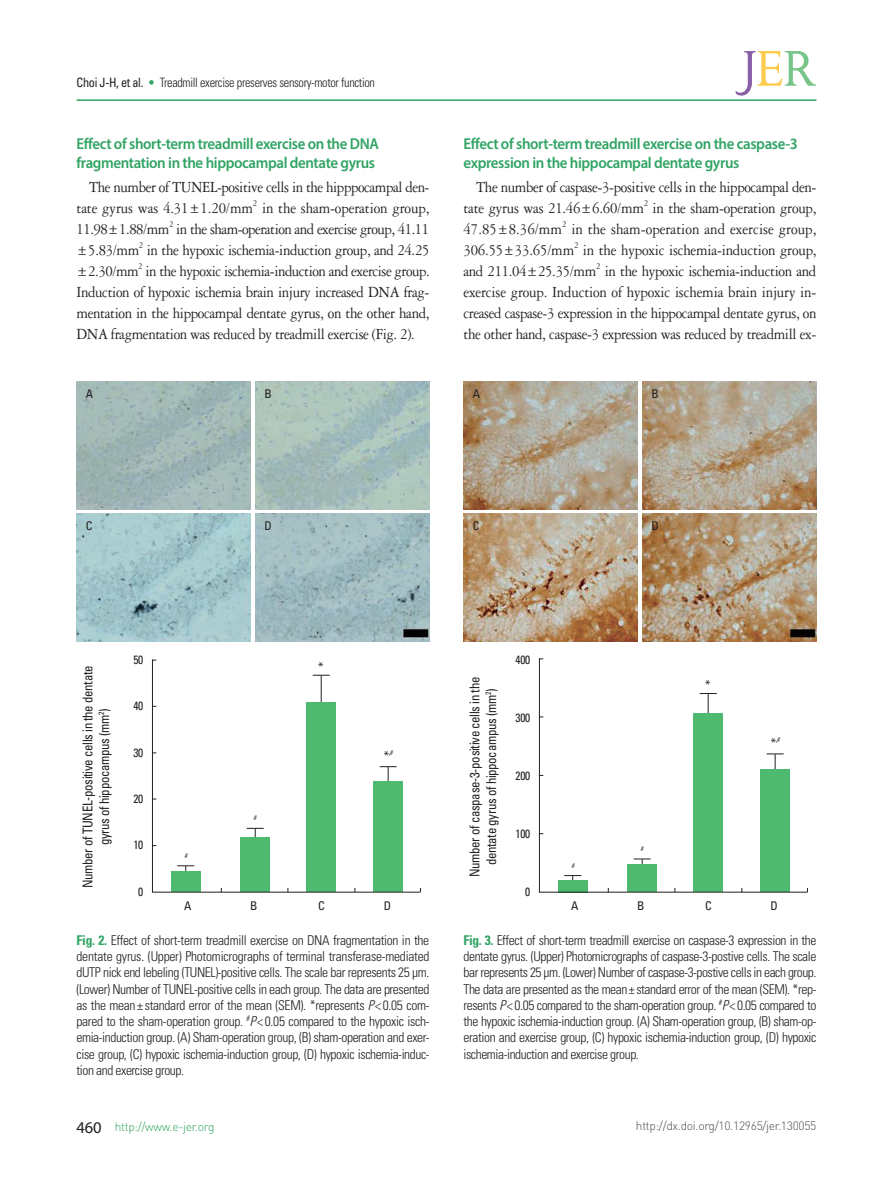
<style>
.page{position:relative;width:893px;height:1191px;background:#fff}
.page>*{position:absolute;margin:0;border:0;box-sizing:border-box;transform-origin:0 0}
.본문_영문{font:16.5px/21px "Garamond 3 LT Std";letter-spacing:-.025em;color:#231f20;text-align:justify;scale:.9 1}
.본문_중제목{font:600 15.75px/18.9px "Myriad Pro";letter-spacing:-.025em;color:#30a463;scale:.95 1}
.표제목_그림설명{font:300 condensed 13.5px/16.2px "Univers LT Std";letter-spacing:-.03em;color:#231f20;text-align:justify}
.하시라{font:condensed 13.5px/16.6px "Univers LT Std";letter-spacing:-.025em;color:#231f20;text-align:center;scale:.95 1}
.t1{font:300 condensed 12.9px "Univers LT Std";letter-spacing:-.025em;color:#231f20;scale:.95 1}
.t2{font:300 12px "DIN Pro";letter-spacing:-.025em;color:#4b4c4d}
.하시라-2{font:condensed 12px "Univers LT Std";letter-spacing:-.025em;color:#231f20;scale:.95 1}
.t3{font:300 12px "DIN Pro";letter-spacing:-.025em;color:#30a463}
.그림지문{font:condensed 12px "Univers LT Std";color:#231f20}
.그림지문-2{font:condensed 7.05px "Univers LT Std";color:#231f20}
.s1{font-weight:400}
.s2{color:#30a463}
.s3{font-family:"Minion Pro";font-size:15.3px}
.s4{font-size:12px}
.s5{font-weight:700;color:#30a463}
.s6{font-style:italic}
.s7{font-family:"Myriad Pro";font-weight:400;font-size:16.5px;color:#231f20}
</style>
<div class="page">
<hr style="left:77px;top:99px;width:739px;height:2px;background:#30a463">
<svg style="left:736px;top:51px;width:80px;height:45px"></svg>
<svg style="left:152px;top:659px;width:269px;height:234px"></svg>
<img style="left:77px;top:382px;width:174px;height:127px">
<img style="left:77px;top:513px;width:174px;height:128px">
<img style="left:255px;top:382px;width:174px;height:127px">
<img style="left:255px;top:513px;width:174px;height:128px">
<svg style="left:539px;top:658px;width:269px;height:235px"></svg>
<img style="left:463px;top:382px;width:175px;height:127px">
<img style="left:463px;top:513px;width:175px;height:128px">
<img style="left:642px;top:382px;width:174px;height:127px">
<img style="left:642px;top:513px;width:174px;height:128px">
<p class="t1" style="left:77px;top:74px;width:316px"><span class="s1">Choi J-H, et al.</span> <span class="s2">•</span> Treadmill exercise preserves sensory-motor function</p>
<p class="본문_중제목" style="left:77px;top:134px;width:320px">Effect of short-term treadmill exercise on the DNA fragmentation in the hippocampal dentate gyrus</p>
<p class="본문_영문" style="left:77px;top:176px;width:394px;text-indent:13px">The number of TUNEL-positive cells in the hipppocampal den&shy;tate gyrus was 4.31<span class="s3">±</span>1.20/mm<sup>2</sup> in the sham-operation group, 11.98<span class="s3">±</span>1.88/mm<sup>2</sup> in the sham-operation and exercise group, 41.11 <span class="s3">±</span>5.83/mm<sup>2</sup> in the hypoxic ischemia-induction group, and 24.25 <span class="s3">±</span>2.30/mm<sup>2</sup> in the hypoxic ischemia-induction and exercise group.<br>Induction of hypoxic ischemia brain injury increased DNA frag&shy;mentation in the hippocampal dentate gyrus, on the other hand, DNA fragmentation was reduced by treadmill exercise (Fig. 2).</p>
<p class="본문_중제목" style="left:463px;top:134px;width:353px">Effect of short-term treadmill exercise on the caspase-3 expression in the hippocampal dentate gyrus</p>
<p class="본문_영문" style="left:463px;top:176px;width:394px;text-indent:13px">The number of caspase-3-positive cells in the hippocampal den&shy;tate gyrus was 21.46<span class="s3">±</span>6.60/mm<sup>2</sup> in the sham-operation group, 47.85<span class="s3">±</span>8.36/mm<sup>2</sup> in the sham-operation and exercise group, 306.55<span class="s3">±</span>33.65/mm<sup>2</sup> in the hypoxic ischemia-induction group, and 211.04<span class="s3">±</span>25.35/mm<sup>2</sup> in the hypoxic ischemia-induction and exercise group. Induction of hypoxic ischemia brain injury in&shy;creased caspase-3 expression in the hippocampal dentate gyrus, on the other hand, caspase-3 expression was reduced by treadmill ex-</p>
<p class="그림지문" style="left:86px;top:386px;width:9px">A</p>
<p class="그림지문" style="left:264px;top:386px;width:9px">B</p>
<p class="그림지문" style="left:473px;top:386px;width:9px">A</p>
<p class="그림지문" style="left:651px;top:386px;width:9px">B</p>
<p class="그림지문" style="left:86px;top:518px;width:8px">C</p>
<p class="그림지문" style="left:264px;top:518px;width:9px">D</p>
<p class="그림지문" style="left:473px;top:518px;width:8px">C</p>
<p class="그림지문" style="left:651px;top:518px;width:9px">D</p>
<p class="하시라" style="left:79px;top:888px;width:236px;rotate:-90deg">Number of TUNEL-positive cells in the dentate gyrus of hippocampus (mm<sup>2</sup>)</p>
<p class="하시라-2" style="left:133px;top:652px;width:12px">50</p>
<p class="하시라-2" style="left:133px;top:698px;width:12px">40</p>
<p class="하시라-2" style="left:133px;top:744px;width:12px">30</p>
<p class="하시라-2" style="left:133px;top:791px;width:12px">20</p>
<p class="하시라-2" style="left:133px;top:837px;width:12px">10</p>
<p class="하시라-2" style="left:138px;top:883px;width:7px">0</p>
<p class="그림지문-2" style="left:185px;top:851px;width:5px">#</p>
<p class="그림지문-2" style="left:254px;top:813px;width:5px">#</p>
<p class="그림지문" style="left:318px;top:659px;width:7px">*</p>
<p class="그림지문-2" style="left:384px;top:748px;width:11px"><span class="s4">*</span>,#</p>
<p class="그림지문" style="left:184px;top:898px;width:9px">A</p>
<p class="그림지문" style="left:250px;top:898px;width:9px">B</p>
<p class="그림지문" style="left:318px;top:898px;width:8px">C</p>
<p class="그림지문" style="left:384px;top:898px;width:9px">D</p>
<p class="표제목_그림설명" style="left:77px;top:932px;width:354px"><span class="s5">Fig. 2.</span> Effect of short-term treadmill exercise on DNA fragmentation in the dentate gyrus. (Upper) Photomicrographs of terminal transferase-mediated dUTP nick end lebeling (TUNEL)-positive cells. The scale bar represents 25 μm. (Lower) Number of TUNEL-positive cells in each group. The data are presented as the mean± standard error of the mean (SEM). *represents <span class="s6">P</span>&lt; 0.05 com&shy;pared to the sham-operation group. <sup>#</sup><span class="s6">P</span>&lt; 0.05 compared to the hypoxic isch&shy;emia-induction group. (A) Sham-operation group, (B) sham-operation and exer&shy;cise group, (C) hypoxic ischemia-induction group, (D) hypoxic ischemia-induc&shy;tion and exercise group.</p>
<p class="t3" style="left:77px;top:1118px;width:140px"><span class="s7">460</span> http://www.e-jer.org</p>
<p class="하시라" style="left:466px;top:877px;width:212px;rotate:-90deg">Number of caspase-3-positive cells in the dentate gyrus of hippocampus (mm<sup>2</sup>)</p>
<p class="하시라-2" style="left:516px;top:652px;width:17px">400</p>
<p class="하시라-2" style="left:516px;top:710px;width:17px">300</p>
<p class="하시라-2" style="left:516px;top:768px;width:17px">200</p>
<p class="하시라-2" style="left:516px;top:826px;width:17px">100</p>
<p class="하시라-2" style="left:525px;top:883px;width:7px">0</p>
<p class="그림지문-2" style="left:572px;top:861px;width:5px">#</p>
<p class="그림지문-2" style="left:641px;top:843px;width:5px">#</p>
<p class="그림지문" style="left:705px;top:677px;width:7px">*</p>
<p class="그림지문-2" style="left:771px;top:735px;width:11px"><span class="s4">*</span>,#</p>
<p class="그림지문" style="left:571px;top:898px;width:9px">A</p>
<p class="그림지문" style="left:637px;top:898px;width:9px">B</p>
<p class="그림지문" style="left:705px;top:898px;width:8px">C</p>
<p class="그림지문" style="left:771px;top:898px;width:9px">D</p>
<p class="표제목_그림설명" style="left:463px;top:932px;width:354px"><span class="s5">Fig. 3.</span> Effect of short-term treadmill exercise on caspase-3 expression in the dentate gyrus. (Upper) Photomicrographs of caspase-3-postive cells. The scale bar represents 25 μm. (Lower) Number of caspase-3-postive cells in each group.<br>The data are presented as the mean± standard error of the mean (SEM). *rep&shy;resents <span class="s6">P</span>&lt; 0.05 compared to the sham-operation group. <sup>#</sup><span class="s6">P</span>&lt; 0.05 compared to the hypoxic ischemia-induction group. (A) Sham-operation group, (B) sham-op&shy;eration and exercise group, (C) hypoxic ischemia-induction group, (D) hypoxic ischemia-induction and exercise group.</p>
<p class="t2" style="left:636px;top:1118px;width:182px">http://dx.doi.org/10.12965/jer.130055</p>
</div>
